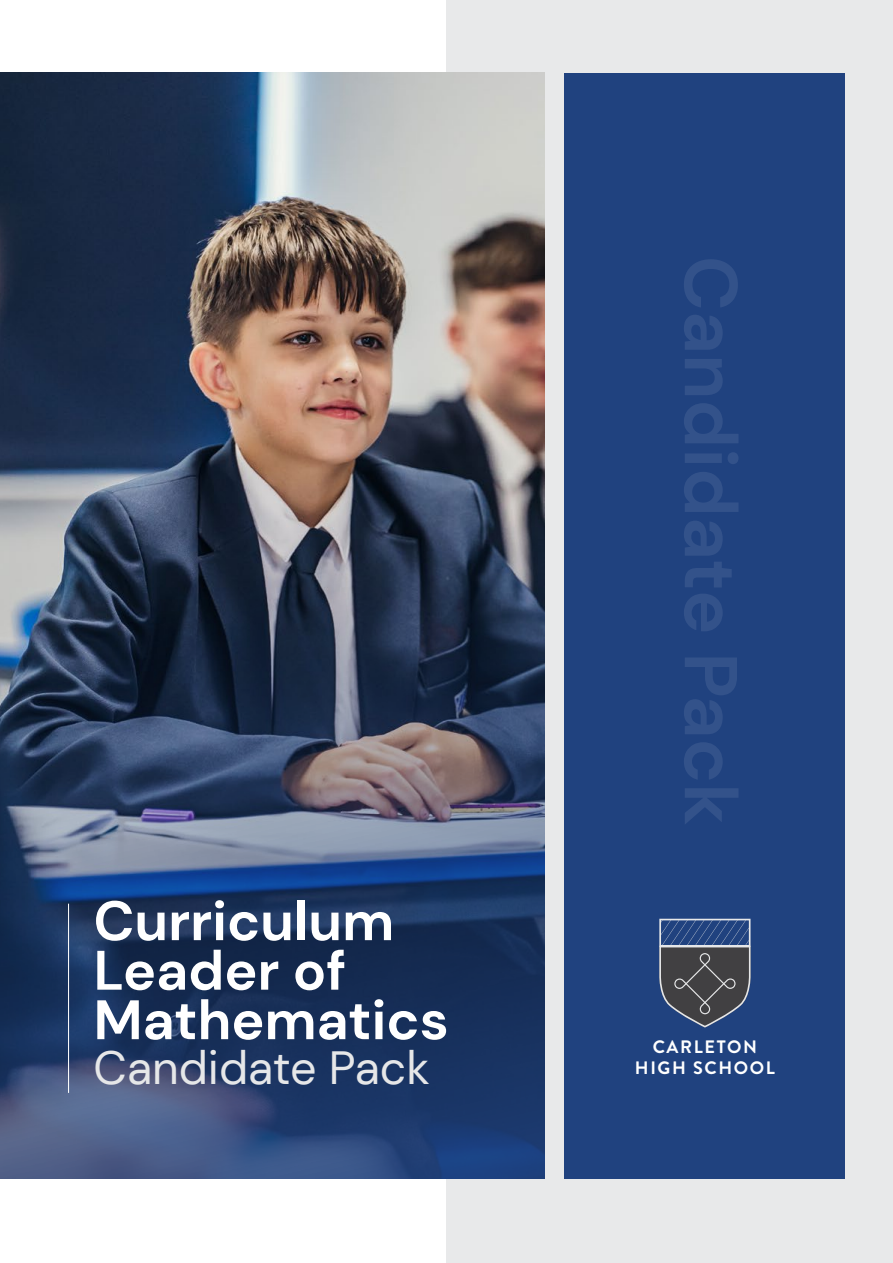
<style>
.page{position:relative;width:893px;height:1263px;background:#fff}
.page>*{position:absolute;margin:0;border:0;box-sizing:border-box;transform-origin:0 0}
.t1{font:700 55.5px/49.5px "DM Sans";color:#fff}
.t2{font:46.5px "DM Sans";color:#e6e7e8}
.t3{font:700 18px/21.6px "Brandon Grotesque";letter-spacing:.09em;color:#fff;text-align:center}
</style>
<div class="page">
<div style="left:446px;top:0;width:447px;height:1263px;background:#e8e9ea"></div>
<div style="left:564px;top:73px;width:281px;height:1106px;background:#20427f"></div>
<img style="left:0;top:73px;width:544px;height:1106px">
<hr style="left:68px;top:904px;width:1px;height:189px;background:#fff">
<svg style="left:659px;top:919px;width:92px;height:108px"></svg>
<p class="t1" style="left:94px;top:896px;width:357px">Curriculum<br>Leader of<br>Mathematics</p>
<p class="t2" style="left:94px;top:1039px;width:338px">Candidate Pack</p>
<p class="t3" style="left:635px;top:1036px;width:142px">CARLETON<br>HIGH SCHOOL</p>
</div>
